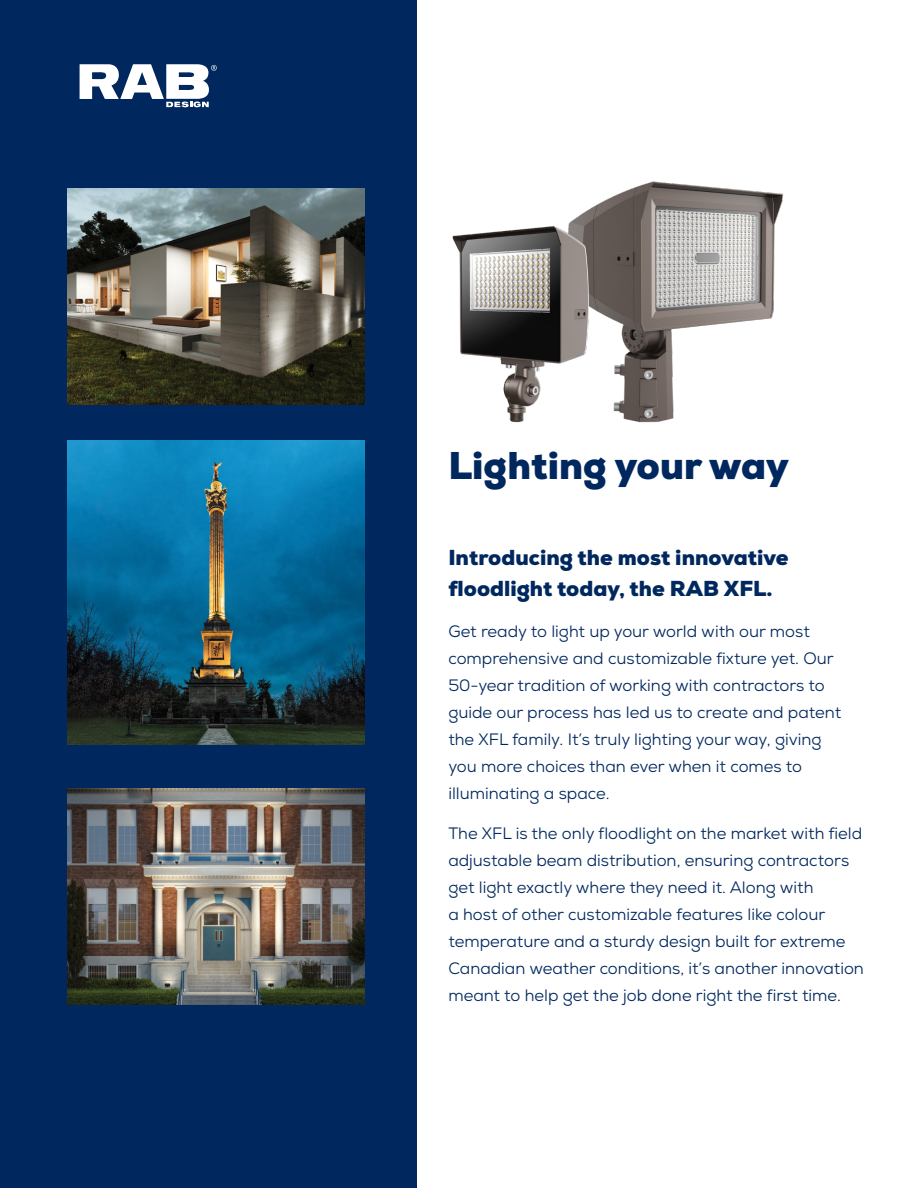
<style>
.page{position:relative;width:918px;height:1188px;background:#fff}
.page>*{position:absolute;margin:0;border:0;box-sizing:border-box;transform-origin:0 0}
.t1{font:900 37.5px "Nexa";color:#00285e}
.t2{font:900 21px/31.5px "Nexa";color:#00285e}
.t3{font:16.5px/27px "Nexa";color:#00285e}
</style>
<div class="page">
<img style="left:452px;top:181px;width:332px;height:242px">
<div style="left:0;top:0;width:416px;height:1188px;background:#00285e"></div>
<img style="left:68px;top:188px;width:296px;height:216px">
<img style="left:68px;top:789px;width:296px;height:216px">
<img style="left:68px;top:441px;width:296px;height:304px">
<svg style="left:80px;top:64px;width:137px;height:43px"></svg>
<h1 class="t1" style="left:448px;top:441px;width:342px">Lighting your way</h1>
<p class="t2" style="left:448px;top:542px;width:342px">Introducing the most innovative floodlight today, the RAB XFL.</p>
<p class="t3" style="left:448px;top:618px;width:394px">Get ready to light up your world with our most comprehensive and customizable fixture yet. Our 50-year tradition of working with contractors to guide our process has led us to create and patent the XFL family. It’s truly lighting your way, giving you more choices than ever when it comes to illuminating a space.</p>
<p class="t3" style="left:448px;top:820px;width:417px">The XFL is the only floodlight on the market with field adjustable beam distribution, ensuring contractors get light exactly where they need it. Along with<br>a host of other customizable features like colour temperature and a sturdy design built for extreme Canadian weather conditions, it’s another innovation meant to help get the job done right the first time.</p>
</div>
